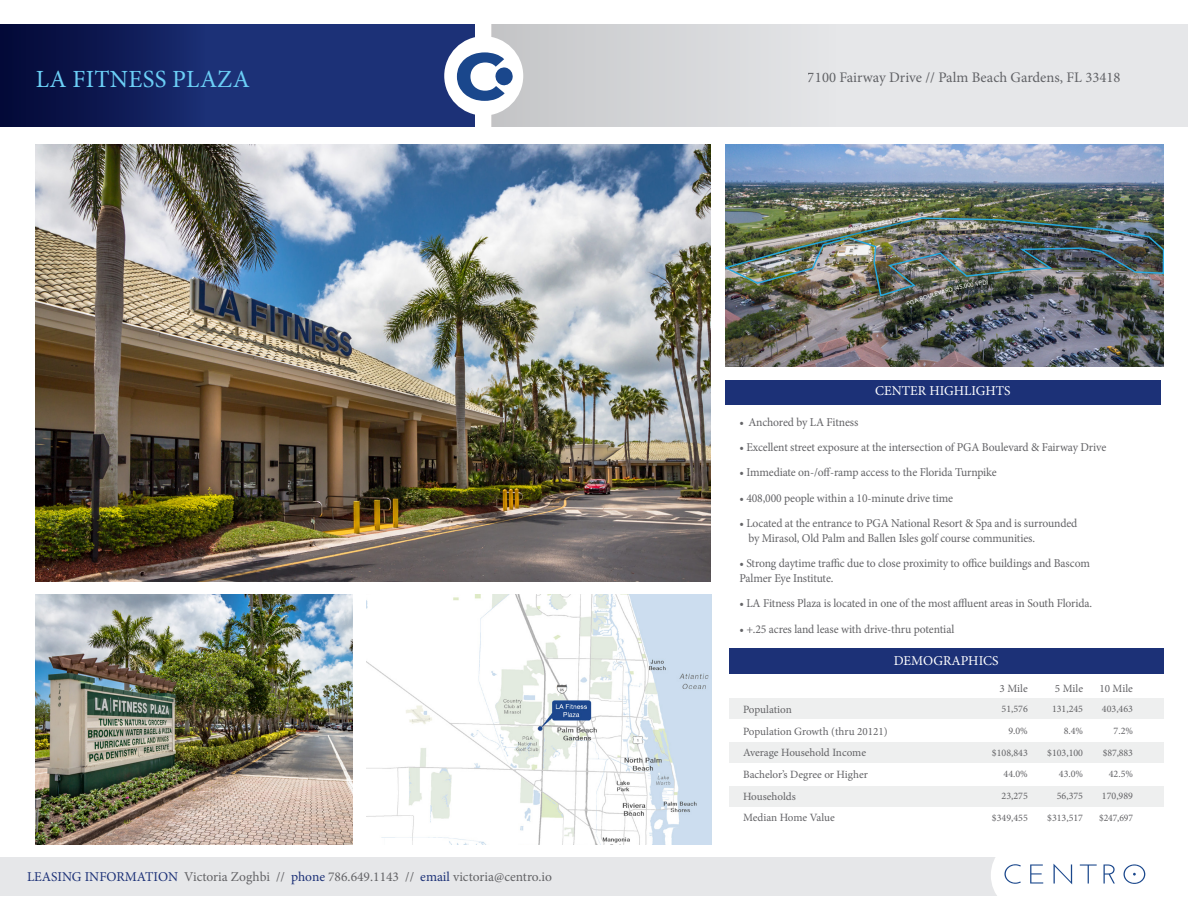
<style>
.page{position:relative;width:1188px;height:918px;background:#fff}
.page>*{position:absolute;margin:0;border:0;box-sizing:border-box;transform-origin:0 0}
.t1{font:24.75px "Minion Pro";letter-spacing:.01em;color:#6bcff6}
.t2{font:14.7px "Minion Pro";color:#6c6d70}
.t3{font:13.5px "Minion Pro";color:#636366}
.t4{font:13.5px "Minion Pro";color:#fff}
.t5{font:12px/15px "Minion Pro";letter-spacing:-.01em;color:#636366}
.t6{font:11.1px "Minion Pro";letter-spacing:-.005em;color:#636366}
.t7{font:10.05px "Minion Pro";color:#636366}
.t8{font:10.05px "Minion Pro";color:#636366;scale:.96 1}
.t9{font:500 5.85px "Avenir";color:#fff}
.s1{color:#1c3177}
</style>
<div class="page">
<div style="left:492px;top:25px;width:696px;height:102px;background:#e6e7e9"></div>
<div style="left:492px;top:25px;width:345px;height:102px;background:linear-gradient(to right,#c4c5c7,#e5e6e9)"></div>
<div style="left:0;top:25px;width:475px;height:102px;background:#1c3177"></div>
<div style="left:444px;top:36px;width:79px;height:80px;background:#fff;border-radius:50%"></div>
<div style="left:0;top:25px;width:206px;height:102px;background:linear-gradient(to right,#020633,#192c71)"></div>
<svg style="left:457px;top:52px;width:56px;height:49px"></svg>
<div style="left:0;top:858px;width:1023px;height:38px;background:#e6e7e9"></div>
<div style="left:991px;top:839px;width:69px;height:72px;background:#fff;border-radius:50%"></div>
<svg style="left:1004px;top:864px;width:17px;height:20px"></svg>
<svg style="left:1030px;top:864px;width:13px;height:20px"></svg>
<svg style="left:1054px;top:864px;width:18px;height:20px"></svg>
<svg style="left:1080px;top:864px;width:17px;height:20px"></svg>
<svg style="left:1104px;top:864px;width:11px;height:20px"></svg>
<svg style="left:1124px;top:864px;width:21px;height:20px"></svg>
<img style="left:36px;top:144px;width:675px;height:437px">
<img style="left:36px;top:594px;width:316px;height:251px">
<img style="left:725px;top:144px;width:438px;height:222px">
<img style="left:809px;top:207px;width:137px;height:9px">
<div style="left:725px;top:380px;width:436px;height:25px;background:#1c3177"></div>
<img style="left:367px;top:594px;width:344px;height:251px">
<div style="left:729px;top:698px;width:434px;height:21px;background:#eeefef"></div>
<div style="left:729px;top:649px;width:434px;height:25px;background:#1c3177"></div>
<div style="left:729px;top:742px;width:434px;height:21px;background:#eeefef"></div>
<div style="left:729px;top:786px;width:434px;height:21px;background:#eeefef"></div>
<img style="left:725px;top:216px;width:438px;height:90px">
<p class="t1" style="left:36px;top:63px;width:216px">LA FITNESS PLAZA</p>
<p class="t2" style="left:808px;top:67px;width:314px">7100 Fairway Drive // Palm Beach Gardens, FL 33418</p>
<p class="t9" style="left:813px;top:233px;width:92px;rotate:-11deg">FLORIDA TURNPIKE (58,954 VPD)</p>
<p class="t4" style="left:875px;top:382px;width:137px">CENTER HIGHLIGHTS</p>
<p class="t3" style="left:27px;top:867px;width:527px"><span class="s1">LEASING INFORMATION</span> Victoria Zoghbi // <span class="s1">phone</span> 786.649.1143 // <span class="s1">email</span> victoria@centro.io</p>
<p class="t5" style="left:739px;top:414px;width:120px">• Anchored by LA Fitness</p>
<p class="t5" style="left:739px;top:440px;width:368px">• Excellent street exposure at the intersection of PGA Boulevard &amp; Fairway Drive</p>
<p class="t5" style="left:739px;top:465px;width:259px">• Immediate on-/off-ramp access to the Florida Turnpike</p>
<p class="t5" style="left:739px;top:490px;width:215px">• 408,000 people within a 10-minute drive time</p>
<p class="t5" style="left:748px;top:516px;width:331px;text-indent:-9px">• Located at the entrance to PGA National Resort &amp; Spa and is surrounded by Mirasol, Old Palm and Ballen Isles golf course communities.</p>
<p class="t5" style="left:739px;top:556px;width:352px">• Strong daytime traffic due to close proximity to office buildings and Bascom<br>Palmer Eye Institute.</p>
<p class="t5" style="left:739px;top:596px;width:354px">• LA Fitness Plaza is located in one of the most affluent areas in South Florida.</p>
<p class="t5" style="left:739px;top:622px;width:216px">• +.25 acres land lease with drive-thru potential</p>
<p class="t4" style="left:894px;top:651px;width:106px">DEMOGRAPHICS</p>
<p class="t6" style="left:1000px;top:681px;width:30px">3 Mile</p>
<p class="t6" style="left:1055px;top:681px;width:30px">5 Mile</p>
<p class="t6" style="left:1099px;top:681px;width:35px">10 Mile</p>
<p class="t6" style="left:743px;top:702px;width:50px">Population</p>
<p class="t7" style="left:1002px;top:702px;width:28px">51,576</p>
<p class="t7" style="left:1052px;top:702px;width:33px">131,245</p>
<p class="t7" style="left:1102px;top:702px;width:33px">403,463</p>
<p class="t6" style="left:743px;top:724px;width:146px">Population Growth (thru 20121)</p>
<p class="t7" style="left:1008px;top:724px;width:21px">9.0%</p>
<p class="t7" style="left:1064px;top:724px;width:21px">8.4%</p>
<p class="t7" style="left:1114px;top:724px;width:21px">7.2%</p>
<p class="t6" style="left:743px;top:745px;width:125px">Average Household Income</p>
<p class="t7" style="left:992px;top:746px;width:37px">$108,843</p>
<p class="t7" style="left:1047px;top:746px;width:37px">$103,100</p>
<p class="t7" style="left:1103px;top:746px;width:32px">$87,883</p>
<p class="t6" style="left:743px;top:767px;width:126px">Bachelor’s Degree or Higher</p>
<p class="t7" style="left:1004px;top:767px;width:26px">44.0%</p>
<p class="t7" style="left:1059px;top:767px;width:26px">43.0%</p>
<p class="t7" style="left:1109px;top:767px;width:26px">42.5%</p>
<p class="t6" style="left:743px;top:789px;width:54px">Households</p>
<p class="t7" style="left:1002px;top:789px;width:28px">23,275</p>
<p class="t7" style="left:1057px;top:789px;width:28px">56,375</p>
<p class="t7" style="left:1102px;top:789px;width:33px">170,989</p>
<p class="t6" style="left:743px;top:810px;width:93px">Median Home Value</p>
<p class="t7" style="left:992px;top:811px;width:37px">$349,455</p>
<p class="t7" style="left:1047px;top:811px;width:37px">$313,517</p>
<p class="t8" style="left:1099px;top:811px;width:37px">$247,697</p>
</div>
